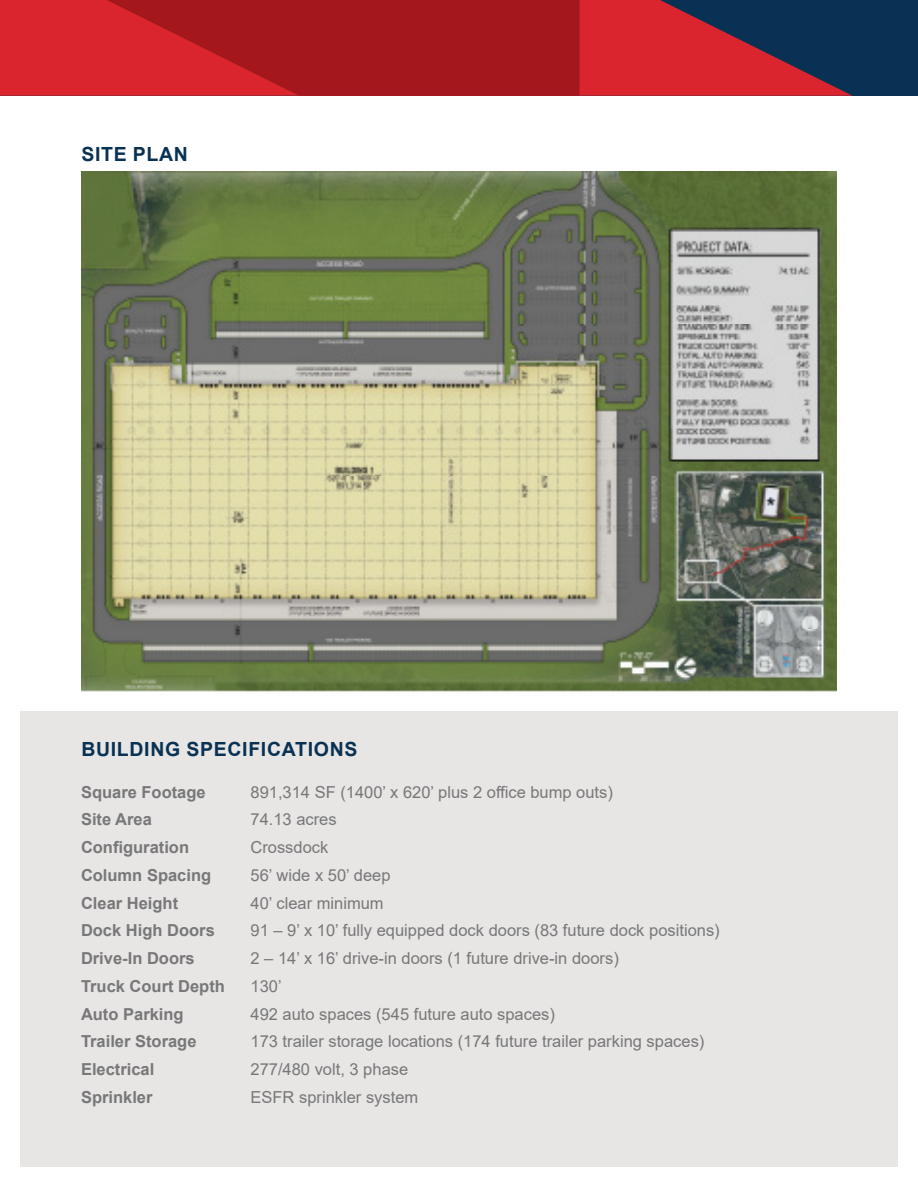
<style>
.page{position:relative;width:918px;height:1188px;background:#fff}
.page>*{position:absolute;margin:0;border:0;box-sizing:border-box;transform-origin:0 0}
.t1{font:700 19.5px "Arial";letter-spacing:.035em;color:#093153}
.t2{font:16.5px "Arial";color:#787779}
.t3{font:700 16.5px "Arial";color:#787779}
</style>
<div class="page">
<div style="left:20px;top:711px;width:878px;height:455px;background:#e7e6e4"></div>
<div style="left:0;top:0;width:918px;height:96px;background:#093153"></div>
<svg style="left:0;top:0;width:853px;height:96px;fill:#da252e"></svg>
<svg style="left:107px;top:0;width:473px;height:96px;background:#af1a1f"></svg>
<img style="left:81px;top:172px;width:756px;height:519px">
<p class="t1" style="left:81px;top:140px;width:108px">SITE PLAN</p>
<p class="t1" style="left:81px;top:736px;width:278px">BUILDING SPECIFICATIONS</p>
<p class="t3" style="left:81px;top:780px;width:126px">Square Footage</p>
<p class="t2" style="left:250px;top:780px;width:364px">891,314 SF (1400’ x 620’ plus 2 office bump outs)</p>
<p class="t3" style="left:81px;top:808px;width:72px">Site Area</p>
<p class="t2" style="left:250px;top:808px;width:88px">74.13 acres</p>
<p class="t3" style="left:81px;top:836px;width:110px">Configuration</p>
<p class="t2" style="left:250px;top:836px;width:79px">Crossdock</p>
<p class="t3" style="left:81px;top:863px;width:132px">Column Spacing</p>
<p class="t2" style="left:250px;top:864px;width:142px">56’ wide x 50’ deep</p>
<p class="t3" style="left:81px;top:891px;width:99px">Clear Height</p>
<p class="t2" style="left:250px;top:891px;width:135px">40’ clear minimum</p>
<p class="t3" style="left:81px;top:919px;width:135px">Dock High Doors</p>
<p class="t2" style="left:250px;top:919px;width:471px">91 – 9’ x 10’ fully equipped dock doors (83 future dock positions)</p>
<p class="t3" style="left:81px;top:947px;width:115px">Drive-In Doors</p>
<p class="t2" style="left:250px;top:947px;width:370px">2 – 14’ x 16’ drive-in doors (1 future drive-in doors)</p>
<p class="t3" style="left:81px;top:974px;width:145px">Truck Court Depth</p>
<p class="t2" style="left:250px;top:975px;width:33px">130’</p>
<p class="t3" style="left:81px;top:1002px;width:104px">Auto Parking</p>
<p class="t2" style="left:250px;top:1002px;width:306px">492 auto spaces (545 future auto spaces)</p>
<p class="t3" style="left:81px;top:1030px;width:117px">Trailer Storage</p>
<p class="t2" style="left:250px;top:1030px;width:455px">173 trailer storage locations (174 future trailer parking spaces)</p>
<p class="t3" style="left:81px;top:1058px;width:75px">Electrical</p>
<p class="t2" style="left:250px;top:1058px;width:159px">277/480 volt, 3 phase</p>
<p class="t3" style="left:81px;top:1085px;width:73px">Sprinkler</p>
<p class="t2" style="left:250px;top:1086px;width:169px">ESFR sprinkler system</p>
</div>
